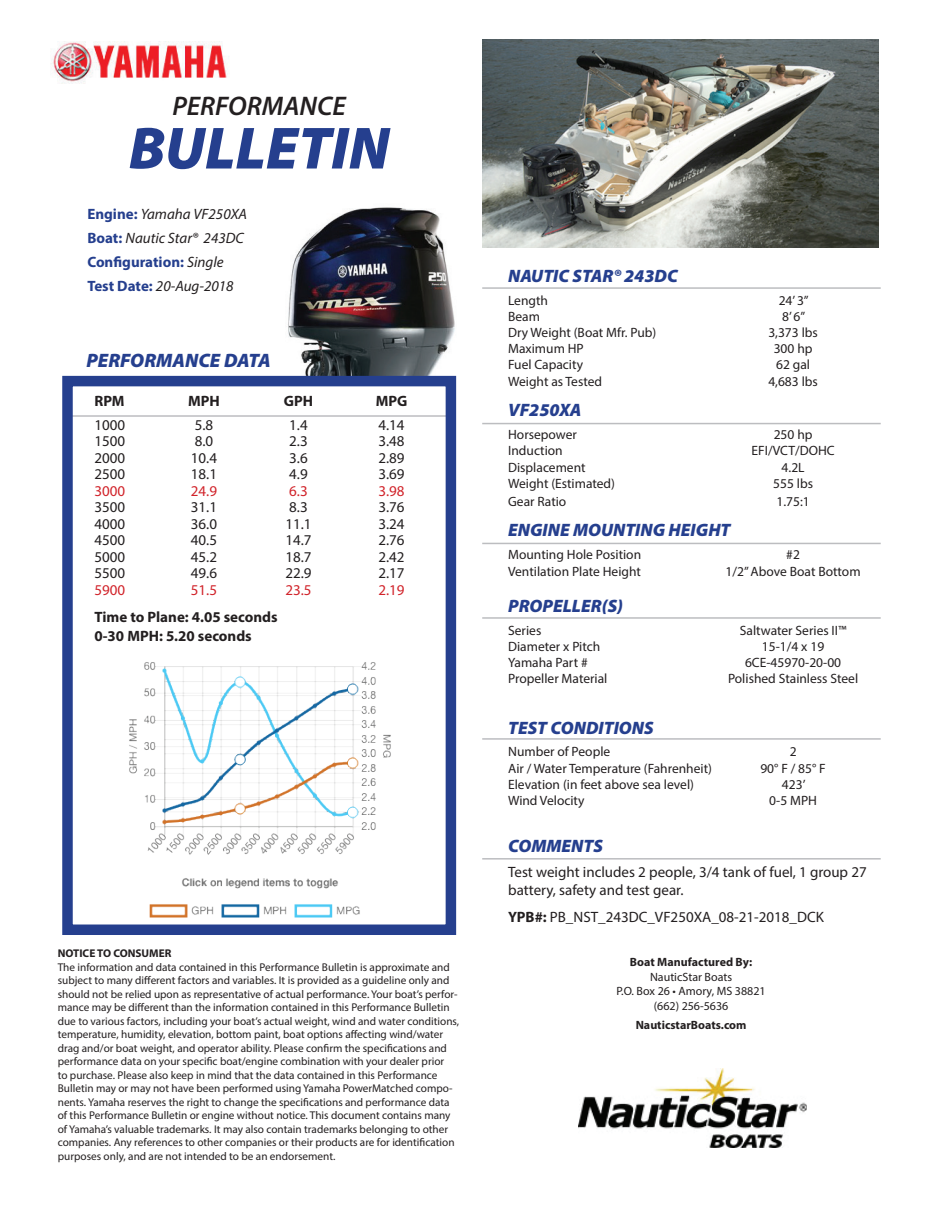
<style>
.page{position:relative;width:945px;height:1215px;background:#fff}
.page>*{position:absolute;margin:0;border:0;box-sizing:border-box;transform-origin:0 0}
.t1{font:italic 900 60px "Myriad Pro";color:#253f8e}
.t2{font:italic 600 27px "Myriad Pro";color:#231f20}
.t3{font:italic 900 19.5px "Myriad Pro";color:#253f8e}
.t4{font:italic 900 18px "Myriad Pro";color:#253f8e}
.t5{font:15px/18px "Myriad Pro";color:#231f20}
.t6{font:italic 15px "Myriad Pro";color:#231f20}
.t7{font:700 15px "Myriad Pro";color:#231f20}
.t8{font:15px "Myriad Pro";color:#d1232a}
.t9{font:700 15px "Myriad Pro";color:#253f8e}
.t10{font:13.5px "Myriad Pro";color:#231f20}
.t11{font:12px "Myriad Pro";color:#231f20}
.t12{font:700 12px "Myriad Pro";color:#231f20}
.t13{font:11.25px/13.5px "Myriad Pro";color:#231f20}
.t14{font:700 11.25px "Myriad Pro";color:#231f20}
.s1{font-weight:700;font-style:normal;color:#253f8e}
.s2{font-weight:400;font-style:italic;color:#231f20}
.s3{font-weight:700}
</style>
<div class="page">
<img style="left:288px;top:207px;width:167px;height:168px">
<hr style="left:64px;top:415px;width:387px;height:2px;background:#bcbdc0">
<div style="left:62px;top:376px;width:394px;height:559px;border:10px solid #253f8e"></div>
<img style="left:50px;top:42px;width:179px;height:42px">
<img style="left:578px;top:1069px;width:228px;height:79px">
<hr style="left:482px;top:287px;width:399px;height:2px;background:#bcbdc0">
<hr style="left:482px;top:423px;width:399px;height:1px;background:#bcbdc0">
<hr style="left:482px;top:543px;width:399px;height:1px;background:#bcbdc0">
<hr style="left:482px;top:617px;width:399px;height:2px;background:#bcbdc0">
<hr style="left:482px;top:738px;width:399px;height:2px;background:#bcbdc0">
<hr style="left:482px;top:858px;width:399px;height:2px;background:#bcbdc0">
<img style="left:129px;top:662px;width:262px;height:256px">
<img style="left:483px;top:39px;width:396px;height:208px">
<p class="t2" style="left:172px;top:88px;width:175px">PERFORMANCE</p>
<p class="t1" style="left:129px;top:108px;width:262px">BULLETIN</p>
<p class="t6" style="left:87px;top:205px;width:161px"><span class="s1">Engine:</span> Yamaha VF250XA</p>
<p class="t6" style="left:87px;top:229px;width:158px"><span class="s1">Boat:</span> Nautic Star® 243DC</p>
<p class="t9" style="left:87px;top:253px;width:138px">Configuration: <span class="s2">Single</span></p>
<p class="t6" style="left:87px;top:277px;width:148px"><span class="s1">Test Date:</span> 20-Aug-2018</p>
<p class="t3" style="left:86px;top:348px;width:186px">PERFORMANCE DATA</p>
<p class="t7" style="left:94px;top:392px;width:32px">RPM</p>
<p class="t7" style="left:188px;top:392px;width:33px">MPH</p>
<p class="t7" style="left:284px;top:392px;width:31px">GPH</p>
<p class="t7" style="left:376px;top:392px;width:33px">MPG</p>
<p class="t5" style="left:94px;top:415px;width:32px">1000</p>
<p class="t5" style="left:195px;top:415px;width:20px">5.8</p>
<p class="t5" style="left:289px;top:415px;width:20px">1.4</p>
<p class="t5" style="left:378px;top:415px;width:28px">4.14</p>
<p class="t5" style="left:94px;top:432px;width:32px">1500</p>
<p class="t5" style="left:195px;top:432px;width:20px">8.0</p>
<p class="t5" style="left:289px;top:432px;width:20px">2.3</p>
<p class="t5" style="left:378px;top:432px;width:28px">3.48</p>
<p class="t5" style="left:94px;top:448px;width:32px">2000</p>
<p class="t5" style="left:191px;top:448px;width:28px">10.4</p>
<p class="t5" style="left:289px;top:448px;width:20px">3.6</p>
<p class="t5" style="left:378px;top:448px;width:28px">2.89</p>
<p class="t5" style="left:94px;top:465px;width:32px">2500</p>
<p class="t5" style="left:191px;top:465px;width:28px">18.1</p>
<p class="t5" style="left:289px;top:465px;width:20px">4.9</p>
<p class="t5" style="left:378px;top:465px;width:28px">3.69</p>
<p class="t8" style="left:94px;top:481px;width:32px">3000</p>
<p class="t8" style="left:191px;top:481px;width:28px">24.9</p>
<p class="t8" style="left:289px;top:481px;width:20px">6.3</p>
<p class="t8" style="left:378px;top:481px;width:28px">3.98</p>
<p class="t5" style="left:94px;top:498px;width:32px">3500</p>
<p class="t5" style="left:191px;top:498px;width:28px">31.1</p>
<p class="t5" style="left:289px;top:498px;width:20px">8.3</p>
<p class="t5" style="left:378px;top:498px;width:28px">3.76</p>
<p class="t5" style="left:94px;top:514px;width:32px">4000</p>
<p class="t5" style="left:191px;top:514px;width:28px">36.0</p>
<p class="t5" style="left:285px;top:514px;width:28px">11.1</p>
<p class="t5" style="left:378px;top:514px;width:28px">3.24</p>
<p class="t5" style="left:94px;top:531px;width:32px">4500</p>
<p class="t5" style="left:191px;top:531px;width:28px">40.5</p>
<p class="t5" style="left:285px;top:531px;width:28px">14.7</p>
<p class="t5" style="left:378px;top:531px;width:28px">2.76</p>
<p class="t5" style="left:94px;top:547px;width:32px">5000</p>
<p class="t5" style="left:191px;top:547px;width:28px">45.2</p>
<p class="t5" style="left:285px;top:547px;width:28px">18.7</p>
<p class="t5" style="left:378px;top:547px;width:28px">2.42</p>
<p class="t5" style="left:94px;top:564px;width:32px">5500</p>
<p class="t5" style="left:191px;top:564px;width:28px">49.6</p>
<p class="t5" style="left:285px;top:564px;width:28px">22.9</p>
<p class="t5" style="left:378px;top:564px;width:28px">2.17</p>
<p class="t8" style="left:94px;top:580px;width:32px">5900</p>
<p class="t8" style="left:191px;top:580px;width:28px">51.5</p>
<p class="t8" style="left:285px;top:580px;width:28px">23.5</p>
<p class="t8" style="left:378px;top:580px;width:28px">2.19</p>
<p class="t7" style="left:94px;top:607px;width:185px">Time to Plane: 4.05 seconds</p>
<p class="t7" style="left:94px;top:626px;width:159px">0-30 MPH: 5.20 seconds</p>
<p class="t4" style="left:508px;top:264px;width:171px">NAUTIC STAR® 243DC</p>
<p class="t10" style="left:508px;top:292px;width:41px">Length</p>
<p class="t10" style="left:779px;top:292px;width:32px">24’ 3”</p>
<p class="t10" style="left:508px;top:308px;width:33px">Beam</p>
<p class="t10" style="left:782px;top:308px;width:25px">8’ 6”</p>
<p class="t10" style="left:508px;top:324px;width:150px">Dry Weight (Boat Mfr. Pub)</p>
<p class="t10" style="left:768px;top:324px;width:51px">3,373 lbs</p>
<p class="t10" style="left:508px;top:340px;width:77px">Maximum HP</p>
<p class="t10" style="left:774px;top:340px;width:40px">300 hp</p>
<p class="t10" style="left:508px;top:357px;width:76px">Fuel Capacity</p>
<p class="t10" style="left:776px;top:357px;width:35px">62 gal</p>
<p class="t10" style="left:508px;top:373px;width:95px">Weight as Tested</p>
<p class="t10" style="left:768px;top:373px;width:51px">4,683 lbs</p>
<p class="t4" style="left:508px;top:398px;width:75px">VF250XA</p>
<p class="t10" style="left:508px;top:426px;width:70px">Horsepower</p>
<p class="t10" style="left:774px;top:426px;width:40px">250 hp</p>
<p class="t10" style="left:508px;top:443px;width:56px">Induction</p>
<p class="t10" style="left:752px;top:443px;width:85px">EFI/VCT/DOHC</p>
<p class="t10" style="left:508px;top:459px;width:79px">Displacement</p>
<p class="t10" style="left:782px;top:459px;width:25px">4.2L</p>
<p class="t10" style="left:508px;top:475px;width:108px">Weight (Estimated)</p>
<p class="t10" style="left:773px;top:475px;width:41px">555 lbs</p>
<p class="t10" style="left:508px;top:493px;width:60px">Gear Ratio</p>
<p class="t10" style="left:776px;top:493px;width:35px">1.75:1</p>
<p class="t4" style="left:508px;top:518px;width:224px">ENGINE MOUNTING HEIGHT</p>
<p class="t10" style="left:508px;top:546px;width:135px">Mounting Hole Position</p>
<p class="t10" style="left:786px;top:546px;width:15px">#2</p>
<p class="t10" style="left:508px;top:563px;width:134px">Ventilation Plate Height</p>
<p class="t10" style="left:726px;top:563px;width:137px">1/2” Above Boat Bottom</p>
<p class="t4" style="left:508px;top:594px;width:116px">PROPELLER(S)</p>
<p class="t10" style="left:508px;top:622px;width:35px">Series</p>
<p class="t10" style="left:740px;top:622px;width:108px">Saltwater Series II™</p>
<p class="t10" style="left:508px;top:638px;width:94px">Diameter x Pitch</p>
<p class="t10" style="left:762px;top:638px;width:64px">15-1/4 x 19</p>
<p class="t10" style="left:508px;top:654px;width:81px">Yamaha Part #</p>
<p class="t10" style="left:745px;top:654px;width:98px">6CE-45970-20-00</p>
<p class="t10" style="left:508px;top:670px;width:101px">Propeller Material</p>
<p class="t10" style="left:728px;top:670px;width:132px">Polished Stainless Steel</p>
<p class="t4" style="left:508px;top:715px;width:147px">TEST CONDITIONS</p>
<p class="t10" style="left:508px;top:744px;width:104px">Number of People</p>
<p class="t10" style="left:790px;top:744px;width:8px">2</p>
<p class="t10" style="left:508px;top:760px;width:205px">Air / Water Temperature (Fahrenheit)</p>
<p class="t10" style="left:760px;top:760px;width:67px">90° F / 85° F</p>
<p class="t10" style="left:508px;top:776px;width:187px">Elevation (in feet above sea level)</p>
<p class="t10" style="left:782px;top:776px;width:25px">423’</p>
<p class="t10" style="left:508px;top:792px;width:78px">Wind Velocity</p>
<p class="t10" style="left:769px;top:792px;width:49px">0-5 MPH</p>
<p class="t4" style="left:508px;top:834px;width:96px">COMMENTS</p>
<p class="t5" style="left:508px;top:862px;width:360px">Test weight includes 2 people, 3/4 tank of fuel, 1 group 27 battery, safety and test gear.</p>
<p class="t5" style="left:508px;top:907px;width:317px"><span class="s3">YPB#:</span> PB_NST_243DC_VF250XA_08-21-2018_DCK</p>
<p class="t14" style="left:58px;top:946px;width:115px">NOTICE TO CONSUMER</p>
<p class="t13" style="left:58px;top:960px;width:403px">The information and data contained in this Performance Bulletin is approximate and subject to many different factors and variables. It is provided as a guideline only and should not be relied upon as representative of actual performance. Your boat’s perfor&shy;mance may be different than the information contained in this Performance Bulletin due to various factors, including your boat’s actual weight, wind and water conditions, temperature, humidity, elevation, bottom paint, boat options affecting wind/water drag and/or boat weight, and operator ability. Please confirm the specifications and performance data on your specific boat/engine combination with your dealer prior<br>to purchase. Please also keep in mind that the data contained in this Performance Bulletin may or may not have been performed using Yamaha PowerMatched compo&shy;nents. Yamaha reserves the right to change the specifications and performance data of this Performance Bulletin or engine without notice. This document contains many of Yamaha’s valuable trademarks. It may also contain trademarks belonging to other companies. Any references to other companies or their products are for identification purposes only, and are not intended to be an endorsement.</p>
<p class="t12" style="left:630px;top:955px;width:124px">Boat Manufactured By:</p>
<p class="t11" style="left:650px;top:969px;width:84px">NauticStar Boats</p>
<p class="t11" style="left:617px;top:984px;width:151px">P.O. Box 26 • Amory, MS 38821</p>
<p class="t11" style="left:654px;top:998px;width:76px">(662) 256-5636</p>
<p class="t12" style="left:636px;top:1017px;width:112px">NauticstarBoats.com</p>
</div>
